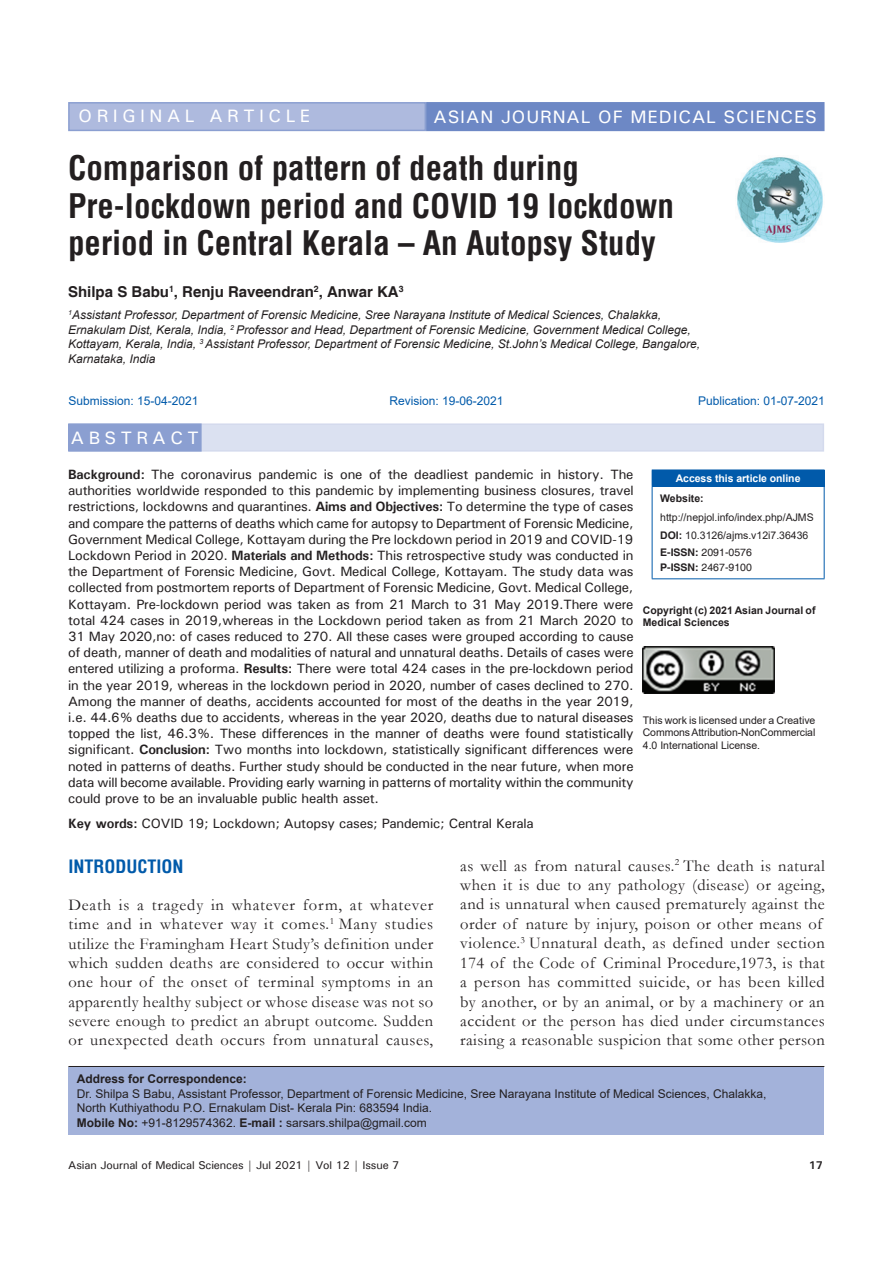
<style>
.page{position:relative;width:893px;height:1263px;background:#fff}
.page>*{position:absolute;margin:0;border:0;box-sizing:border-box;transform-origin:0 0}
.AT{font:700 condensed 33px/37.5px "Helvetica";color:#231f20}
.AH{font:500 18px "Univers";letter-spacing:.05em;color:#fff}
.AH-2{font:500 18px "Univers";letter-spacing:.25em;color:#fff}
.t1{font:700 condensed 18px "Helvetica";color:#015aaa}
.ABSH{font:500 18px "Univers";letter-spacing:.25em;color:#fff}
.TX{font:16.5px/19.5px "Garamond";letter-spacing:.025em;color:#231f20;text-align:justify}
.AU{font:700 15px "Helvetica";color:#231f20}
.ABS{font:500 13.5px/16.2px "Univers";letter-spacing:-.015em;color:#231f20;text-align:justify}
.KWD{font:500 13.5px "Univers";letter-spacing:-.015em;color:#231f20}
.AFF{font:italic 12px/14.4px "Arial";color:#231f20}
.ADD{font:12px/14.4px "Arial";color:#231f20}
.HIS{font:12px "Arial";color:#015aaa}
.t2{font:500 11.25px "Univers";letter-spacing:-.01em;color:#231f20}
.t3{font:700 11.25px "Univers";color:#231f20}
.License{font:10.5px/12.6px "Arial";letter-spacing:-.01em;color:#231f20;text-align:justify}
.License-2{font:700 10.5px/12.6px "Arial";color:#231f20}
.Web{font:10.5px/18.8px "Arial";color:#231f20}
.ISSN{font:10.5px/14.2px "Helvetica";color:#231f20}
.DOI{font:10.5px "Arial";color:#231f20}
.t4{font:700 10.5px "Arial";letter-spacing:-.005em;color:#fff}
.s1{font-weight:700}
</style>
<div class="page">
<div style="left:68px;top:1067px;width:756px;height:67px;background:#a3b2da"></div>
<hr style="left:68px;top:1066px;width:756px;height:1px;background:#231f20">
<img style="left:737px;top:157px;width:86px;height:86px">
<div style="left:652px;top:470px;width:172px;height:16px;background:#015aaa"></div>
<svg style="left:824px;top:470px;width:1px;height:16px"></svg>
<hr style="left:652px;top:486px;width:1px;height:92px;background:#015aaa">
<hr style="left:652px;top:486px;width:172px;height:1px;background:#015aaa">
<hr style="left:824px;top:486px;width:1px;height:92px;background:#015aaa">
<hr style="left:652px;top:578px;width:172px;height:1px;background:#015aaa">
<img style="left:643px;top:646px;width:132px;height:47px">
<div style="left:69px;top:103px;width:356px;height:27px;background:#aebade"></div>
<div style="left:68px;top:102px;width:358px;height:29px;border:2px solid #8b9fd1"></div>
<div style="left:427px;top:103px;width:397px;height:27px;background:#6d88c5"></div>
<div style="left:426px;top:102px;width:398px;height:29px;border:2px solid #6d88c5"></div>
<div style="left:69px;top:423px;width:755px;height:29px;background:#dbe1f1;border:2px solid #d4daed"></div>
<div style="left:69px;top:424px;width:132px;height:27px;background:#8b9fd1"></div>
<div style="left:68px;top:423px;width:134px;height:29px;border:2px solid #8b9fd1"></div>
<p class="AH-2" style="left:79px;top:105px;width:233px">ORIGINAL ARTICLE</p>
<p class="AH" style="left:434px;top:105px;width:385px">ASIAN JOURNAL OF MEDICAL SCIENCES</p>
<p class="AT" style="left:68px;top:149px;width:607px">Comparison of pattern of death during<br>Pre-lockdown period and COVID 19 lockdown period in Central Kerala – An Autopsy Study</p>
<p class="AU" style="left:68px;top:282px;width:337px">Shilpa S Babu<sup>1</sup>, Renju Raveendran<sup>2</sup>, Anwar KA<sup>3</sup></p>
<p class="AFF" style="left:68px;top:308px;width:634px"><sup>1</sup>Assistant Professor, Department of Forensic Medicine, Sree Narayana Institute of Medical Sciences, Chalakka, Ernakulam Dist, Kerala, India, <sup>2</sup> Professor and Head, Department of Forensic Medicine, Government Medical College, Kottayam, Kerala, India, <sup>3</sup> Assistant Professor, Department of Forensic Medicine, St.John’s Medical College, Bangalore, Karnataka, India</p>
<p class="HIS" style="left:68px;top:393px;width:132px">Submission: 15-04-2021</p>
<p class="HIS" style="left:390px;top:393px;width:116px">Revision: 19-06-2021</p>
<p class="HIS" style="left:698px;top:393px;width:128px">Publication: 01-07-2021</p>
<p class="ABSH" style="left:71px;top:426px;width:129px">ABSTRACT</p>
<p class="ABS" style="left:68px;top:466px;width:567px"><span class="s1">Background:</span> The coronavirus pandemic is one of the deadliest pandemic in history. The authorities worldwide responded to this pandemic by implementing business closures, travel restrictions, lockdowns and quarantines. <span class="s1">Aims and Objectives:</span> To determine the type of cases and compare the patterns of deaths which came for autopsy to Department of Forensic Medicine, Government Medical College, Kottayam during the Pre lockdown period in 2019 and COVID-19<br>Lockdown Period in 2020. <span class="s1">Materials and Methods:</span> This retrospective study was conducted in the Department of Forensic Medicine, Govt. Medical College, Kottayam. The study data was collected from postmortem reports of Department of Forensic Medicine, Govt. Medical College, Kottayam. Pre-lockdown period was taken as from 21 March to 31 May 2019.There were total 424 cases in 2019,whereas in the Lockdown period taken as from 21 March 2020 to 31 May 2020,no: of cases reduced to 270. All these cases were grouped according to cause of death, manner of death and modalities of natural and unnatural deaths. Details of cases were entered utilizing a proforma. <span class="s1">Results:</span> There were total 424 cases in the pre-lockdown period in the year 2019, whereas in the lockdown period in 2020, number of cases declined to 270.<br>Among the manner of deaths, accidents accounted for most of the deaths in the year 2019, i.e. 44.6% deaths due to accidents, whereas in the year 2020, deaths due to natural diseases topped the list, 46.3%. These differences in the manner of deaths were found statistically significant. <span class="s1">Conclusion:</span> Two months into lockdown, statistically significant differences were noted in patterns of deaths. Further study should be conducted in the near future, when more data will become available. Providing early warning in patterns of mortality within the community could prove to be an invaluable public health asset.</p>
<p class="KWD" style="left:68px;top:814px;width:467px"><span class="s1">Key words:</span> COVID 19; Lockdown; Autopsy cases; Pandemic; Central Kerala</p>
<p class="t4" style="left:676px;top:471px;width:126px">Access this article online</p>
<p class="Web" style="left:660px;top:489px;width:155px"><span class="s1">Website: </span>http://nepjol.info/index.php/AJMS</p>
<p class="DOI" style="left:660px;top:528px;width:150px"><span class="s1">DOI:</span> 10.3126/ajms.v12i7.36436</p>
<p class="ISSN" style="left:660px;top:546px;width:93px"><span class="s1">E-ISSN:</span> 2091-0576<br><span class="s1">P-ISSN:</span> 2467-9100</p>
<p class="License-2" style="left:643px;top:604px;width:174px">Copyright (c) 2021 Asian Journal of<br>Medical Sciences</p>
<p class="License" style="left:643px;top:713px;width:174px">This work is licensed under a Creative Commons Attribution-NonCommercial 4.0 International License.</p>
<h1 class="t1" style="left:68px;top:855px;width:117px">INTRODUCTION</h1>
<p class="TX" style="left:68px;top:894px;width:366px">Death is a tragedy in whatever form, at whatever time and in whatever way it comes.<sup>1</sup> Many studies utilize the Framingham Heart Study’s definition under which sudden deaths are considered to occur within one hour of the onset of terminal symptoms in an apparently healthy subject or whose disease was not so severe enough to predict an abrupt outcome. Sudden or unexpected death occurs from unnatural causes,</p>
<p class="TX" style="left:460px;top:855px;width:366px;text-align:left">as well as from natural causes.<sup>2</sup> The death is natural when it is due to any pathology (disease) or ageing, and is unnatural when caused prematurely against the order of nature by injury, poison or other means of violence.<sup>3</sup> Unnatural death, as defined under section 174 of the Code of Criminal Procedure,1973, is that a person has committed suicide, or has been killed by another, or by an animal, or by a machinery or an accident or the person has died under circumstances raising a reasonable suspicion that some other person</p>
<p class="ADD" style="left:77px;top:1072px;width:691px"><span class="s1">Address for Correspondence:<br></span>Dr. Shilpa S Babu, Assistant Professor, Department of Forensic Medicine, Sree Narayana Institute of Medical Sciences, Chalakka, North Kuthiyathodu P.O. Ernakulam Dist- Kerala Pin: 683594 India.<br><span class="s1">Mobile No:</span> +91-8129574362. <span class="s1">E-mail :</span> sarsars.shilpa@gmail.com</p>
<p class="t2" style="left:68px;top:1157px;width:333px">Asian Journal of Medical Sciences | Jul 2021 | Vol 12 | Issue 7</p>
<p class="t3" style="left:809px;top:1157px;width:16px">17</p>
</div>
